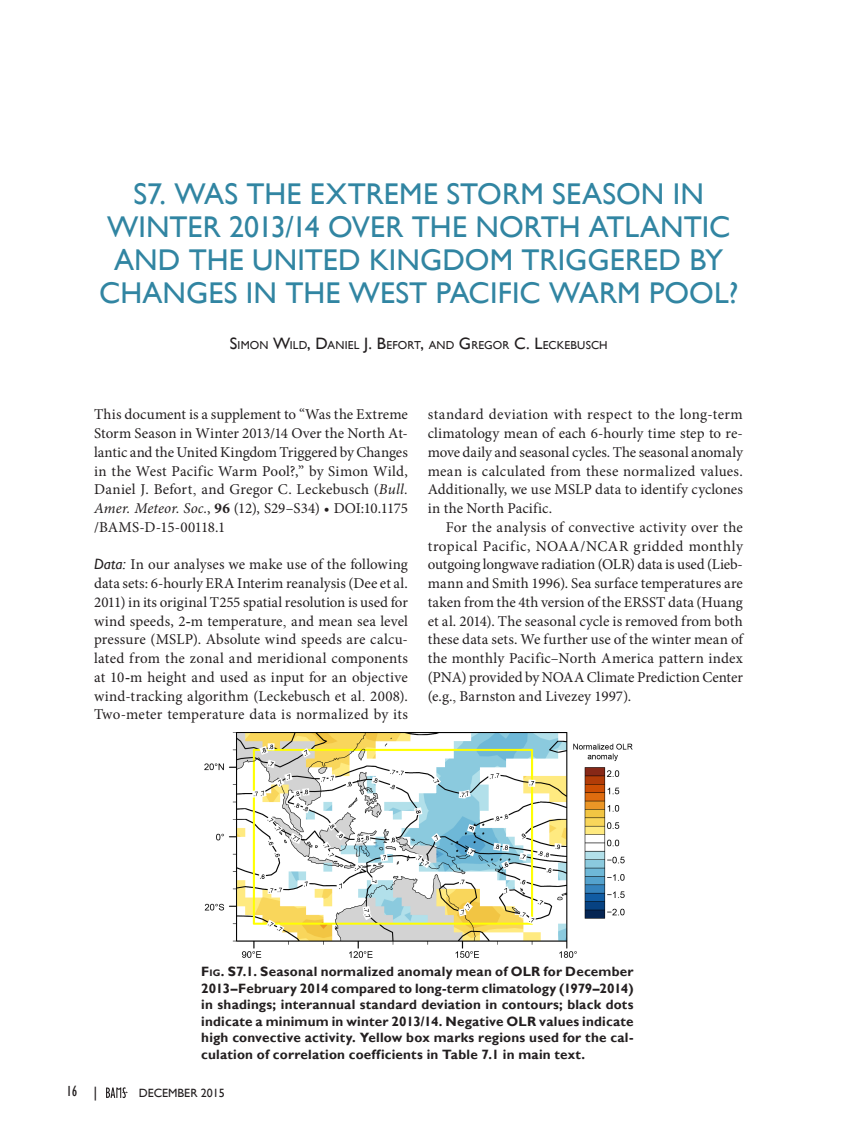
<style>
.page{position:relative;width:851px;height:1134px;background:#fff}
.page>*{position:absolute;margin:0;border:0;box-sizing:border-box;transform-origin:0 0}
.Article_Title__Sub{font:30px/33px "Gill Sans";letter-spacing:.005em;color:#3185a2;text-align:center}
.First_Paragraph{font:15px/18.8px "Minion Pro";letter-spacing:.01em;color:#231f20;text-align:justify}
.Body_Text{font:15px/18.8px "Minion Pro";color:#231f20;text-align:justify}
.t1{font:condensed 15px "Gill Sans";color:#231f20}
.Caption__figure{font:700 13.5px/16.5px "Gill Sans";letter-spacing:.015em;color:#231f20;text-align:justify}
.t2{font:12px "Gill Sans";color:#231f20}
.Authors{font:11.55px "Gill Sans";letter-spacing:.015em;color:#231f20}
.s1{font-size:16.5px}
.s2{font-family:"Times New Roman"}
.s3{font-style:italic}
.s4{font-weight:700}
.s5{font-family:"Gill Sans";font-style:italic}
.s6{font-style:inherit}
.s7{font-size:9.45px}
.s8{font-stretch:normal}
</style>
<div class="page">
<img style="left:204px;top:732px;width:429px;height:226px">
<svg style="left:106px;top:1087px;width:22px;height:11px"></svg>
<p class="Article_Title__Sub" style="left:99px;top:178px;width:641px">S7. WAS THE EXTREME STORM SEASON IN WINTER 2013/14 OVER THE NORTH ATLANTIC AND THE UNITED KINGDOM TRIGGERED BY CHANGES IN THE WEST PACIFIC WARM POOL?</p>
<p class="Authors" style="left:230px;top:339px;width:377px"><span class="s1">S</span>IMON <span class="s1">W</span>ILD<span class="s1">, D</span>ANIEL <span class="s1">J. B</span>EFORT<span class="s1">,</span> AND <span class="s1">G</span> REGOR <span class="s1">C. L</span>ECKEBUSCH</p>
<p class="First_Paragraph" style="left:94px;top:405px;width:315px">This document is a supplement to “Was the Extreme Storm Season in Winter 2013/14 Over the North At&shy;lantic and the United Kingdom Triggered by Changes in the West Pacific Warm Pool?,” by Simon Wild, Daniel J. Befort<span class="s2">,</span> and Gregor C. Leckebusch (<span class="s3">Bull.<br>Amer. Meteor. Soc.</span>, <span class="s4">96</span> (12), S29–S34) • DOI:10.1175 /BAMS-D-15-00118.1</p>
<p class="First_Paragraph" style="left:94px;top:555px;width:315px"><span class="s5">Data:</span> In our analyses we make use of the following data sets: 6-hourly ERA Interim reanalysis (Dee et al.<br>2011) in its original T255 spatial resolution is used for wind speeds, 2<span class="s2">-</span>m temperature<span class="s2">,</span> and mean sea level pressure (MSLP). Absolute wind speeds are calcu&shy;lated from the zonal and meridional components at 10<span class="s2">-</span>m height and used as input for an objective wind-tracking algorithm (Leckebusch et al<span class="s2">.</span> 2008).<br>Two-meter temperature data is normalized by its</p>
<p class="First_Paragraph" style="left:428px;top:405px;width:317px">standard deviation with respect to the long-term climatology mean of each 6-hourly time step to re&shy;move daily and seasonal cycles. The seasonal anomaly mean is calculated from these normalized values.<br>Additionally, we use MSLP data to identify cyclones in the North Pacific.</p>
<p class="Body_Text" style="left:428px;top:518px;width:317px;text-indent:18px">For the analysis of convective activity over the tropical Pacific, NOAA/NCAR gridded monthly outgoing longwave radiation (OLR) data is used (Lieb&shy;mann and Smith 1996). Sea surface temperatures are taken from the 4th version of the ERSST data (Huang et al. 2014). The seasonal cycle is removed from both these data sets. We further use of the winter mean of the monthly Pacific–North America pattern index (PNA) provided by NOAA Climate Prediction Center (e.g.<span class="s2">,</span> Barnston and Livezey 1997).</p>
<p class="Caption__figure" style="left:201px;top:964px;width:434px"><span class="s6">F</span><span class="s7">ig</span><span class="s6">.</span> S7.1. Seasonal normalized anomaly mean of OLR for December 2013–February 2014 compared to long-term climatology (1979–2014) in shadings; interannual standard deviation in contours; black dots indicate a minimum in winter 2013/14. Negative OLR values indicate high convective activity. Yellow box marks regions used for the cal&shy;culation of correlation coefficients in Table 7.1 in main text.</p>
<p class="t1" style="left:66px;top:1083px;width:32px">16 <span class="s8">|</span></p>
<p class="t2" style="left:139px;top:1086px;width:88px">DECEMBER 2015</p>
</div>
